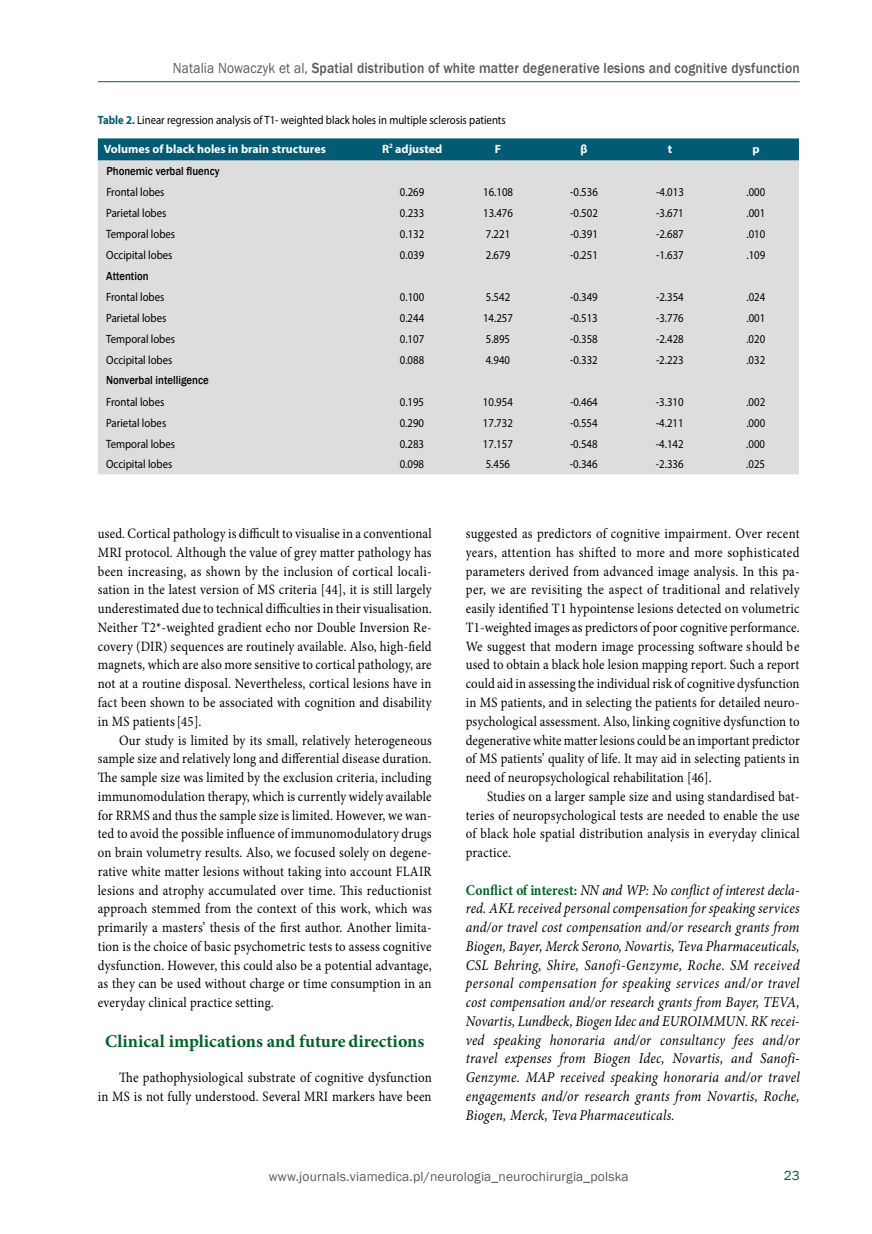
<style>
.page{position:relative;width:872px;height:1234px;background:#fff}
.page>*{position:absolute;margin:0;border:0;box-sizing:border-box;transform-origin:0 0}
.t1{font:700 18px "Minion Pro";color:#016228}
.t2{font:italic 15px/18.8px "Minion Pro";letter-spacing:.015em;color:#000;text-align:justify;scale:.9 1}
.t3{font:500 15px "Franklin Gothic";letter-spacing:.01em;color:#58595b;scale:.9 1}
.t4{font:14.25px/18.8px "Minion Pro";letter-spacing:.015em;color:#000;text-align:justify;scale:.9 1}
.t5{font:13.5px "Franklin Gothic";letter-spacing:.01em;color:#58595b}
.t6{font:13.5px "Franklin Gothic";color:#016228}
.t7{font:12px "Myriad Pro";color:#000;scale:.9 1}
.t8{font:500 12px "Franklin Gothic";color:#000;scale:.9 1}
.t9{font:700 12px "Myriad Pro";color:#fff}
.t10{font:700 6.6px "Myriad Pro";color:#fff}
.s1{font-weight:400}
.s2{font-weight:700;color:#025b74}
.s3{font-weight:700;font-style:normal;color:#016228}
</style>
<div class="page">
<hr style="left:98px;top:81px;width:701px;height:1px;background:#016228">
<div style="left:98px;top:138px;width:701px;height:22px;background:#025b74"></div>
<div style="left:98px;top:160px;width:701px;height:314px;background:#dcddde"></div>
<p class="t3" style="left:173px;top:59px;width:698px"><span class="s1">Natalia Nowaczyk et al,</span> Spatial distribution of white matter degenerative lesions and cognitive dysfunction</p>
<p class="t7" style="left:98px;top:112px;width:455px"><span class="s2">Table 2.</span> Linear regression analysis of T1- weighted black holes in multiple sclerosis patients</p>
<p class="t9" style="left:104px;top:141px;width:224px">Volumes of black holes in brain structures</p>
<p class="t9" style="left:382px;top:141px;width:9px">R</p>
<p class="t10" style="left:389px;top:141px;width:5px">2</p>
<p class="t9" style="left:395px;top:141px;width:49px">adjusted</p>
<p class="t9" style="left:495px;top:141px;width:8px">F</p>
<p class="t9" style="left:580px;top:141px;width:9px">β</p>
<p class="t9" style="left:668px;top:141px;width:6px">t</p>
<p class="t9" style="left:752px;top:141px;width:9px">p</p>
<p class="t8" style="left:106px;top:163px;width:127px">Phonemic verbal fluency</p>
<p class="t7" style="left:106px;top:185px;width:66px">Frontal lobes</p>
<p class="t7" style="left:400px;top:185px;width:29px">0.269</p>
<p class="t7" style="left:483px;top:185px;width:35px">16.108</p>
<p class="t7" style="left:570px;top:185px;width:32px">-0.536</p>
<p class="t7" style="left:656px;top:185px;width:32px">-4.013</p>
<p class="t7" style="left:746px;top:185px;width:22px">.000</p>
<p class="t7" style="left:106px;top:206px;width:68px">Parietal lobes</p>
<p class="t7" style="left:400px;top:206px;width:29px">0.233</p>
<p class="t7" style="left:483px;top:206px;width:35px">13.476</p>
<p class="t7" style="left:570px;top:206px;width:32px">-0.502</p>
<p class="t7" style="left:656px;top:206px;width:32px">-3.671</p>
<p class="t7" style="left:746px;top:206px;width:22px">.001</p>
<p class="t7" style="left:106px;top:227px;width:78px">Temporal lobes</p>
<p class="t7" style="left:400px;top:227px;width:29px">0.132</p>
<p class="t7" style="left:486px;top:227px;width:29px">7.221</p>
<p class="t7" style="left:570px;top:227px;width:32px">-0.391</p>
<p class="t7" style="left:656px;top:227px;width:32px">-2.687</p>
<p class="t7" style="left:746px;top:227px;width:22px">.010</p>
<p class="t7" style="left:106px;top:248px;width:75px">Occipital lobes</p>
<p class="t7" style="left:400px;top:248px;width:29px">0.039</p>
<p class="t7" style="left:486px;top:248px;width:29px">2.679</p>
<p class="t7" style="left:570px;top:248px;width:32px">-0.251</p>
<p class="t7" style="left:656px;top:248px;width:32px">-1.637</p>
<p class="t7" style="left:746px;top:248px;width:22px">.109</p>
<p class="t8" style="left:106px;top:268px;width:49px">Attention</p>
<p class="t7" style="left:106px;top:289px;width:66px">Frontal lobes</p>
<p class="t7" style="left:400px;top:289px;width:29px">0.100</p>
<p class="t7" style="left:486px;top:289px;width:29px">5.542</p>
<p class="t7" style="left:570px;top:289px;width:32px">-0.349</p>
<p class="t7" style="left:656px;top:289px;width:32px">-2.354</p>
<p class="t7" style="left:746px;top:289px;width:22px">.024</p>
<p class="t7" style="left:106px;top:310px;width:68px">Parietal lobes</p>
<p class="t7" style="left:400px;top:310px;width:29px">0.244</p>
<p class="t7" style="left:483px;top:310px;width:35px">14.257</p>
<p class="t7" style="left:570px;top:310px;width:32px">-0.513</p>
<p class="t7" style="left:656px;top:310px;width:32px">-3.776</p>
<p class="t7" style="left:746px;top:310px;width:22px">.001</p>
<p class="t7" style="left:106px;top:331px;width:78px">Temporal lobes</p>
<p class="t7" style="left:400px;top:331px;width:29px">0.107</p>
<p class="t7" style="left:486px;top:331px;width:29px">5.895</p>
<p class="t7" style="left:570px;top:331px;width:32px">-0.358</p>
<p class="t7" style="left:656px;top:331px;width:32px">-2.428</p>
<p class="t7" style="left:746px;top:331px;width:22px">.020</p>
<p class="t7" style="left:106px;top:352px;width:75px">Occipital lobes</p>
<p class="t7" style="left:400px;top:352px;width:29px">0.088</p>
<p class="t7" style="left:486px;top:352px;width:29px">4.940</p>
<p class="t7" style="left:570px;top:352px;width:32px">-0.332</p>
<p class="t7" style="left:656px;top:352px;width:32px">-2.223</p>
<p class="t7" style="left:746px;top:352px;width:22px">.032</p>
<p class="t8" style="left:106px;top:372px;width:116px">Nonverbal intelligence</p>
<p class="t7" style="left:106px;top:394px;width:66px">Frontal lobes</p>
<p class="t7" style="left:400px;top:394px;width:29px">0.195</p>
<p class="t7" style="left:483px;top:394px;width:35px">10.954</p>
<p class="t7" style="left:570px;top:394px;width:32px">-0.464</p>
<p class="t7" style="left:656px;top:394px;width:32px">-3.310</p>
<p class="t7" style="left:746px;top:394px;width:22px">.002</p>
<p class="t7" style="left:106px;top:415px;width:68px">Parietal lobes</p>
<p class="t7" style="left:400px;top:415px;width:29px">0.290</p>
<p class="t7" style="left:483px;top:415px;width:35px">17.732</p>
<p class="t7" style="left:570px;top:415px;width:32px">-0.554</p>
<p class="t7" style="left:656px;top:415px;width:32px">-4.211</p>
<p class="t7" style="left:746px;top:415px;width:22px">.000</p>
<p class="t7" style="left:106px;top:436px;width:78px">Temporal lobes</p>
<p class="t7" style="left:400px;top:436px;width:29px">0.283</p>
<p class="t7" style="left:483px;top:436px;width:35px">17.157</p>
<p class="t7" style="left:570px;top:436px;width:32px">-0.548</p>
<p class="t7" style="left:656px;top:436px;width:32px">-4.142</p>
<p class="t7" style="left:746px;top:436px;width:22px">.000</p>
<p class="t7" style="left:106px;top:457px;width:75px">Occipital lobes</p>
<p class="t7" style="left:400px;top:457px;width:29px">0.098</p>
<p class="t7" style="left:485px;top:457px;width:29px">5.456</p>
<p class="t7" style="left:570px;top:457px;width:32px">-0.346</p>
<p class="t7" style="left:656px;top:457px;width:32px">-2.336</p>
<p class="t7" style="left:746px;top:457px;width:22px">.025</p>
<p class="t4" style="left:98px;top:524px;width:372px">used. Cortical pathology is difficult to visualise in a conventional MRI protocol. Although the value of grey matter pathology has been increasing, as shown by the inclusion of cortical locali&shy;sation in the latest version of MS criteria [44], it is still largely underestimated due to technical difficulties in their visualisation.<br>Neither T2*-weighted gradient echo nor Double Inversion Re&shy;covery (DIR) sequences are routinely available. Also, high-field magnets, which are also more sensitive to cortical pathology, are not at a routine disposal. Nevertheless, cortical lesions have in fact been shown to be associated with cognition and disability in MS patients [45].</p>
<p class="t4" style="left:98px;top:730px;width:372px;text-indent:21px">Our study is limited by its small, relatively heterogeneous sample size and relatively long and differential disease duration.<br>The sample size was limited by the exclusion criteria, including immunomodulation therapy, which is currently widely available for RRMS and thus the sample size is limited. However, we wan&shy;ted to avoid the possible influence of immunomodulatory drugs on brain volumetry results. Also, we focused solely on degene&shy;rative white matter lesions without taking into account FLAIR lesions and atrophy accumulated over time. This reductionist approach stemmed from the context of this work, which was primarily a masters’ thesis of the first author. Another limita&shy;tion is the choice of basic psychometric tests to assess cognitive dysfunction. However, this could also be a potential advantage, as they can be used without charge or time consumption in an everyday clinical practice setting.</p>
<p class="t1" style="left:105px;top:1028px;width:321px">Clinical implications and future directions</p>
<p class="t4" style="left:98px;top:1068px;width:372px;text-align:right">The pathophysiological substrate of cognitive dysfunction<br>in MS is not fully understood. Several MRI markers have been</p>
<p class="t4" style="left:466px;top:524px;width:372px">suggested as predictors of cognitive impairment. Over recent years, attention has shifted to more and more sophisticated parameters derived from advanced image analysis. In this pa&shy;per, we are revisiting the aspect of traditional and relatively easily identified T1 hypointense lesions detected on volumetric T1-weighted images as predictors of poor cognitive performance.<br>We suggest that modern image processing software should be used to obtain a black hole lesion mapping report. Such a report could aid in assessing the individual risk of cognitive dysfunction in MS patients, and in selecting the patients for detailed neuro&shy;psychological assessment. Also, linking cognitive dysfunction to degenerative white matter lesions could be an important predictor of MS patients’ quality of life. It may aid in selecting patients in need of neuropsychological rehabilitation [46].</p>
<p class="t4" style="left:466px;top:786px;width:372px;text-indent:21px">Studies on a larger sample size and using standardised bat&shy;teries of neuropsychological tests are needed to enable the use of black hole spatial distribution analysis in everyday clinical practice.</p>
<p class="t2" style="left:466px;top:880px;width:372px"><span class="s3">Conflict of interest:</span> NN and WP: No conflict of interest decla&shy;red. AKŁ received personal compensation for speaking services and/or travel cost compensation and/or research grants from Biogen, Bayer, Merck Serono, Novartis, Teva Pharmaceuticals, CSL Behring, Shire, Sanofi-Genzyme, Roche. SM received personal compensation for speaking services and/or travel cost compensation and/or research grants from Bayer, TEVA, Novartis, Lundbeck, Biogen Idec and EUROIMMUN. RK recei&shy;ved speaking honoraria and/or consultancy fees and/or travel expenses from Biogen Idec, Novartis, and Sanofi-Genzyme. MAP received speaking honoraria and/or travel engagements and/or research grants from Novartis, Roche, Biogen, Merck, Teva Pharmaceuticals.</p>
<p class="t5" style="left:269px;top:1168px;width:361px">www.journals.viamedica.pl/neurologia_neurochirurgia_polska</p>
<p class="t6" style="left:784px;top:1166px;width:17px">23</p>
</div>
